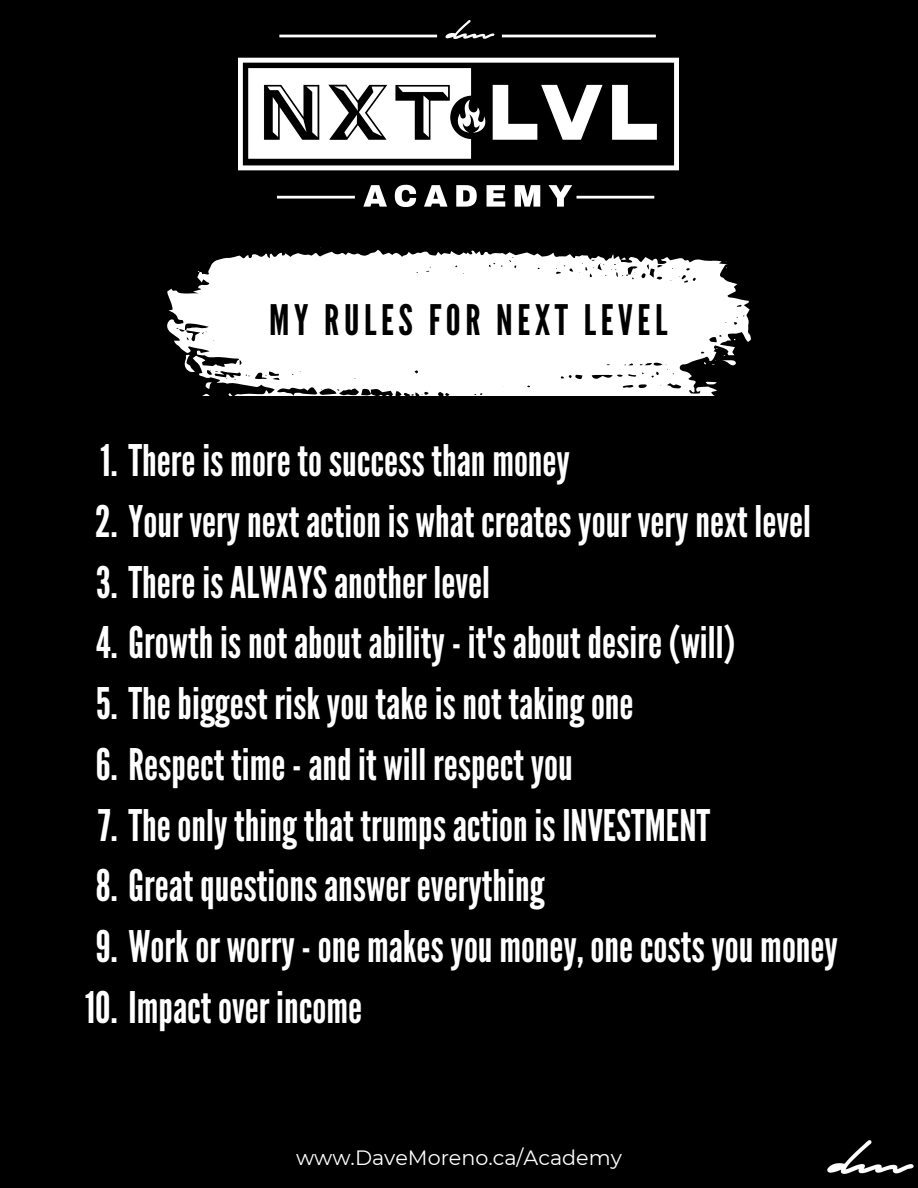
<style>
.page{position:relative;width:918px;height:1188px;background:#000}
.page>*{position:absolute;margin:0;border:0;box-sizing:border-box;transform-origin:0 0}
.t1{font:43.5px "League Gothic";color:#fff}
.t2{font:42px "League Gothic";letter-spacing:.11em;color:#000}
.t3{font:20.7px "Montserrat";color:#fff}
</style>
<div class="page">
<svg style="left:167px;top:249px;width:584px;height:147px;fill:#fff"></svg>
<svg style="left:197px;top:382px;width:30px;height:14px"></svg>
<svg style="left:621px;top:257px;width:5px;height:3px"></svg>
<svg style="left:712px;top:361px;width:4px;height:5px"></svg>
<svg style="left:722px;top:355px;width:14px;height:11px"></svg>
<svg style="left:734px;top:338px;width:7px;height:2px"></svg>
<svg style="left:184px;top:350px;width:11px;height:22px"></svg>
<svg style="left:702px;top:382px;width:15px;height:3px"></svg>
<img style="left:239px;top:21px;width:440px;height:185px">
<img style="left:827px;top:1140px;width:87px;height:34px">
<p class="t2" style="left:269px;top:296px;width:400px">MY RULES FOR NEXT LEVEL</p>
<p class="t1" style="left:101px;top:436px;width:471px">1. Thereis moretosuccessthan money</p>
<p class="t1" style="left:95px;top:496px;width:717px">2. Your verynextactionis whatcreatesyour verynext level</p>
<p class="t1" style="left:96px;top:557px;width:395px">3. ThereisALWAYSanother level</p>
<p class="t1" style="left:96px;top:618px;width:641px">4. Growthisnotaboutability- it'saboutdesire(will)</p>
<p class="t1" style="left:96px;top:679px;width:539px">5. Thebiggest riskyoutakeisnot takingone</p>
<p class="t1" style="left:96px;top:739px;width:479px">6. Respect time-andit will respectyou</p>
<p class="t1" style="left:98px;top:800px;width:614px">7. Theonlythingthat trumpsactionisINVESTMENT</p>
<p class="t1" style="left:96px;top:861px;width:450px">8. Greatquestionsanswereverything</p>
<p class="t1" style="left:96px;top:922px;width:744px">9. Workor worry-one makesyou money,onecostsyou money</p>
<p class="t1" style="left:85px;top:982px;width:278px">10. Impactover income</p>
<p class="t3" style="left:296px;top:1145px;width:327px">www.DaveMoreno.ca/Academy</p>
</div>
